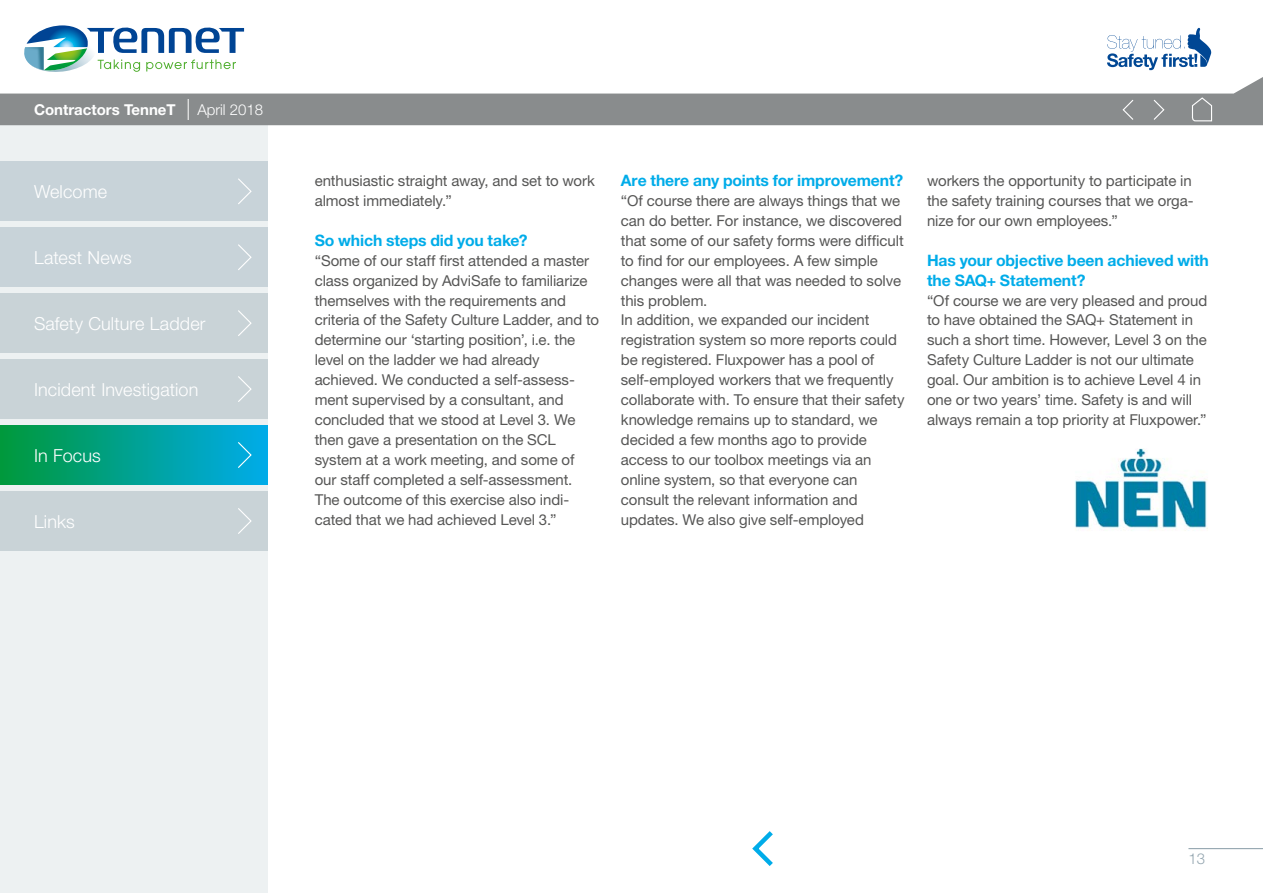
<style>
.page{position:relative;width:1263px;height:893px;background:#fff}
.page>*{position:absolute;margin:0;border:0;box-sizing:border-box;transform-origin:0 0}
.t1{font:300 18px "Helvetica Neue LT";letter-spacing:.005em;color:#fff}
.t2{font:700 15.75px/20px "Helvetica Neue LT";letter-spacing:-.005em;color:#00ace9}
.t3{font:15px/20px "Helvetica Neue LT";letter-spacing:-.005em;color:#565655}
.t4{font:700 15px "Helvetica Neue LT";color:#fff}
.t5{font:300 15px "Helvetica Neue LT";color:#fff}
.t6{font:300 15px "Helvetica Neue LT";color:#94a6b0}
</style>
<div class="page">
<div style="left:0;top:125px;width:268px;height:768px;background:#edf1f2"></div>
<div style="left:0;top:162px;width:268px;height:59px;background:#c8d3d9"></div>
<svg style="left:238px;top:178px;width:14px;height:26px"></svg>
<div style="left:0;top:293px;width:268px;height:60px;background:#c9d3d7"></div>
<div style="left:0;top:425px;width:268px;height:60px;background:linear-gradient(to right,#00983a,#00abeb)"></div>
<div style="left:0;top:491px;width:268px;height:60px;background:#c9d3d7"></div>
<div style="left:0;top:227px;width:268px;height:60px;background:#c8d3d9"></div>
<div style="left:0;top:359px;width:268px;height:60px;background:#c9d3d7"></div>
<svg style="left:238px;top:376px;width:14px;height:26px"></svg>
<svg style="left:238px;top:244px;width:14px;height:26px"></svg>
<svg style="left:238px;top:310px;width:14px;height:26px"></svg>
<svg style="left:237px;top:441px;width:15px;height:28px"></svg>
<svg style="left:238px;top:508px;width:14px;height:26px"></svg>
<svg style="left:24px;top:25px;width:221px;height:47px"></svg>
<svg style="left:0;top:77px;width:1263px;height:48px;fill:#898c8d"></svg>
<svg style="left:1191px;top:97px;width:22px;height:25px"></svg>
<svg style="left:1122px;top:98px;width:12px;height:23px"></svg>
<svg style="left:1152px;top:98px;width:13px;height:23px"></svg>
<svg style="left:188px;top:99px;width:1px;height:21px"></svg>
<svg style="left:1107px;top:28px;width:104px;height:42px"></svg>
<hr style="left:1188px;top:848px;width:75px;height:1px;background:#94a6b0">
<img style="left:1075px;top:448px;width:133px;height:83px">
<svg style="left:752px;top:831px;width:21px;height:35px"></svg>
<p class="t4" style="left:34px;top:101px;width:143px">Contractors TenneT</p>
<p class="t5" style="left:197px;top:101px;width:67px">April 2018</p>
<p class="t1" style="left:34px;top:181px;width:75px">Welcome</p>
<p class="t1" style="left:34px;top:247px;width:99px">Latest News</p>
<p class="t1" style="left:34px;top:313px;width:173px">Safety Culture Ladder</p>
<p class="t1" style="left:34px;top:379px;width:166px">Incident Investigation</p>
<p class="t1" style="left:34px;top:445px;width:68px">In Focus</p>
<p class="t1" style="left:34px;top:511px;width:42px">Links</p>
<p class="t3" style="left:315px;top:170px;width:282px">enthusiastic straight away, and set to work almost immediately.”</p>
<p class="t2" style="left:315px;top:230px;width:214px">So which steps did you take?</p>
<p class="t3" style="left:315px;top:250px;width:286px">“Some of our staff first attended a master class organized by AdviSafe to familiarize themselves with the requirements and criteria of the Safety Culture Ladder, and to determine our ‘starting position’, i.e. the level on the ladder we had already achieved. We conducted a self-assess&shy;ment supervised by a consultant, and concluded that we stood at Level 3. We then gave a presentation on the SCL system at a work meeting, and some of our staff completed a self-assessment.<br>The outcome of this exercise also indi&shy;cated that we had achieved Level 3.”</p>
<p class="t2" style="left:621px;top:170px;width:284px">Are there any points for improvement?</p>
<p class="t3" style="left:621px;top:190px;width:285px">“Of course there are always things that we can do better. For instance, we discovered that some of our safety forms were difficult to find for our employees. A few simple changes were all that was needed to solve this problem.<br>In addition, we expanded our incident registration system so more reports could be registered. Fluxpower has a pool of self-employed workers that we frequently collaborate with. To ensure that their safety knowledge remains up to standard, we decided a few months ago to provide access to our toolbox meetings via an online system, so that everyone can consult the relevant information and updates. We also give self-employed</p>
<p class="t3" style="left:927px;top:170px;width:268px">workers the opportunity to participate in the safety training courses that we orga&shy;nize for our own employees.”</p>
<p class="t2" style="left:927px;top:250px;width:283px">Has your objective been achieved with the SAQ+ Statement?</p>
<p class="t3" style="left:927px;top:290px;width:282px">“Of course we are very pleased and proud to have obtained the SAQ+ Statement in such a short time. However, Level 3 on the Safety Culture Ladder is not our ultimate goal. Our ambition is to achieve Level 4 in one or two years’ time. Safety is and will always remain a top priority at Fluxpower.”</p>
<p class="t6" style="left:1188px;top:850px;width:18px">13</p>
</div>
